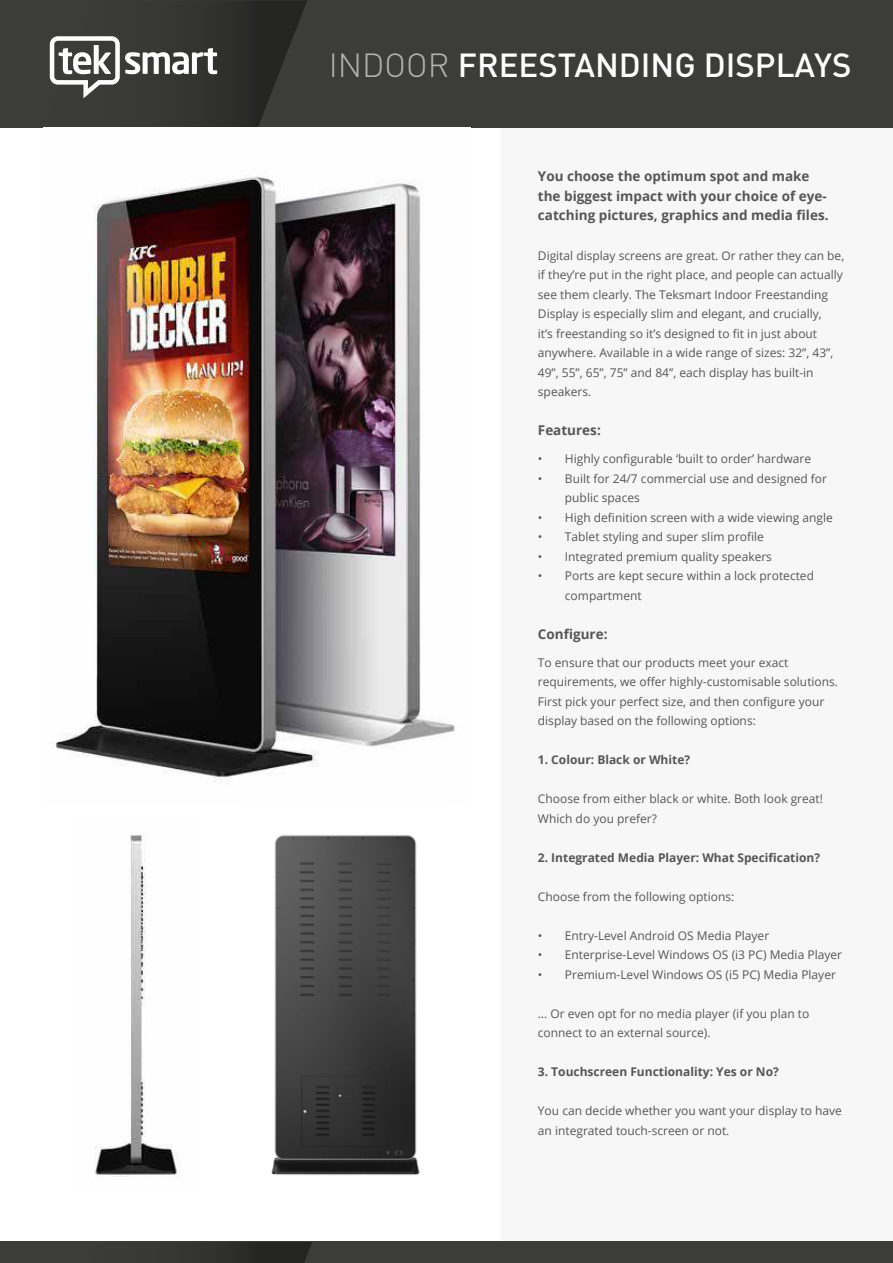
<style>
.page{position:relative;width:893px;height:1263px;background:#fff}
.page>*{position:absolute;margin:0;border:0;box-sizing:border-box;transform-origin:0 0}
.t1{font:500 33px "DIN";color:#fff}
.t2{font:700 13.5px/19.5px "Open Sans";color:#575656}
.t3{font:12px/19.5px "Open Sans";color:#575656}
.t4{font:700 12px "Open Sans";color:#575656}
.s1{font-weight:300;color:#b2b2b1}
</style>
<div class="page">
<div style="left:502px;top:0;width:391px;height:1263px;background:#f7f7f7"></div>
<div style="left:0;top:0;width:893px;height:128px;background:#3c3c3b"></div>
<img style="left:44px;top:51px;width:30px;height:77px">
<img style="left:51px;top:176px;width:406px;height:608px">
<div style="left:0;top:1242px;width:893px;height:21px;background:#3c3c3b"></div>
<svg style="left:50px;top:36px;width:167px;height:62px"></svg>
<img style="left:95px;top:833px;width:86px;height:345px">
<img style="left:271px;top:835px;width:149px;height:341px">
<h1 class="t1" style="left:329px;top:46px;width:524px"><span class="s1">INDOOR</span> FREESTANDING DISPLAYS</h1>
<p class="t2" style="left:538px;top:168px;width:292px">You choose the optimum spot and make the biggest impact with your choice of eye&shy;catching pictures, graphics and media files.</p>
<p class="t3" style="left:538px;top:247px;width:308px">Digital display screens are great. Or rather they can be, if they’re put in the right place, and people can actually see them clearly. The Teksmart Indoor Freestanding Display is especially slim and elegant, and crucially,<br>it’s freestanding so it’s designed to fit in just about anywhere. Available in a wide range of sizes: 32”, 43”, 49”, 55”, 65”, 75” and 84”, each display has built-in speakers.</p>
<p class="t2" style="left:538px;top:422px;width:64px">Features:</p>
<p class="t3" style="left:538px;top:450px;width:275px">• Highly configurable ‘built to order’ hardware</p>
<p class="t3" style="left:565px;top:470px;width:264px;text-indent:-27px">• Built for 24/7 commercial use and designed for public spaces</p>
<p class="t3" style="left:538px;top:509px;width:296px">• High definition screen with a wide viewing angle</p>
<p class="t3" style="left:538px;top:528px;width:228px">• Tablet styling and super slim profile</p>
<p class="t3" style="left:538px;top:548px;width:236px">• Integrated premium quality speakers</p>
<p class="t3" style="left:565px;top:567px;width:251px;text-indent:-27px">• Ports are kept secure within a lock protected compartment</p>
<p class="t2" style="left:538px;top:623px;width:71px">Configure:</p>
<p class="t3" style="left:538px;top:654px;width:302px">To ensure that our products meet your exact requirements, we offer highly-customisable solutions.<br>First pick your perfect size, and then configure your display based on the following options:</p>
<p class="t4" style="left:538px;top:751px;width:154px">1. Colour: Black or White?</p>
<p class="t3" style="left:538px;top:790px;width:287px">Choose from either black or white. Both look great!<br>Which do you prefer?</p>
<p class="t4" style="left:538px;top:849px;width:284px">2. Integrated Media Player: What Specification?</p>
<p class="t3" style="left:538px;top:888px;width:198px">Choose from the following options:</p>
<p class="t3" style="left:538px;top:927px;width:233px">• Entry-Level Android OS Media Player</p>
<p class="t3" style="left:538px;top:946px;width:306px">• Enterprise-Level Windows OS (i3 PC) Media Player</p>
<p class="t3" style="left:538px;top:966px;width:300px">• Premium-Level Windows OS (i5 PC) Media Player</p>
<p class="t3" style="left:538px;top:1005px;width:273px">… Or even opt for no media player (if you plan to connect to an external source).</p>
<p class="t4" style="left:538px;top:1063px;width:242px">3. Touchscreen Functionality: Yes or No?</p>
<p class="t3" style="left:538px;top:1102px;width:306px">You can decide whether you want your display to have an integrated touch-screen or not.</p>
</div>
